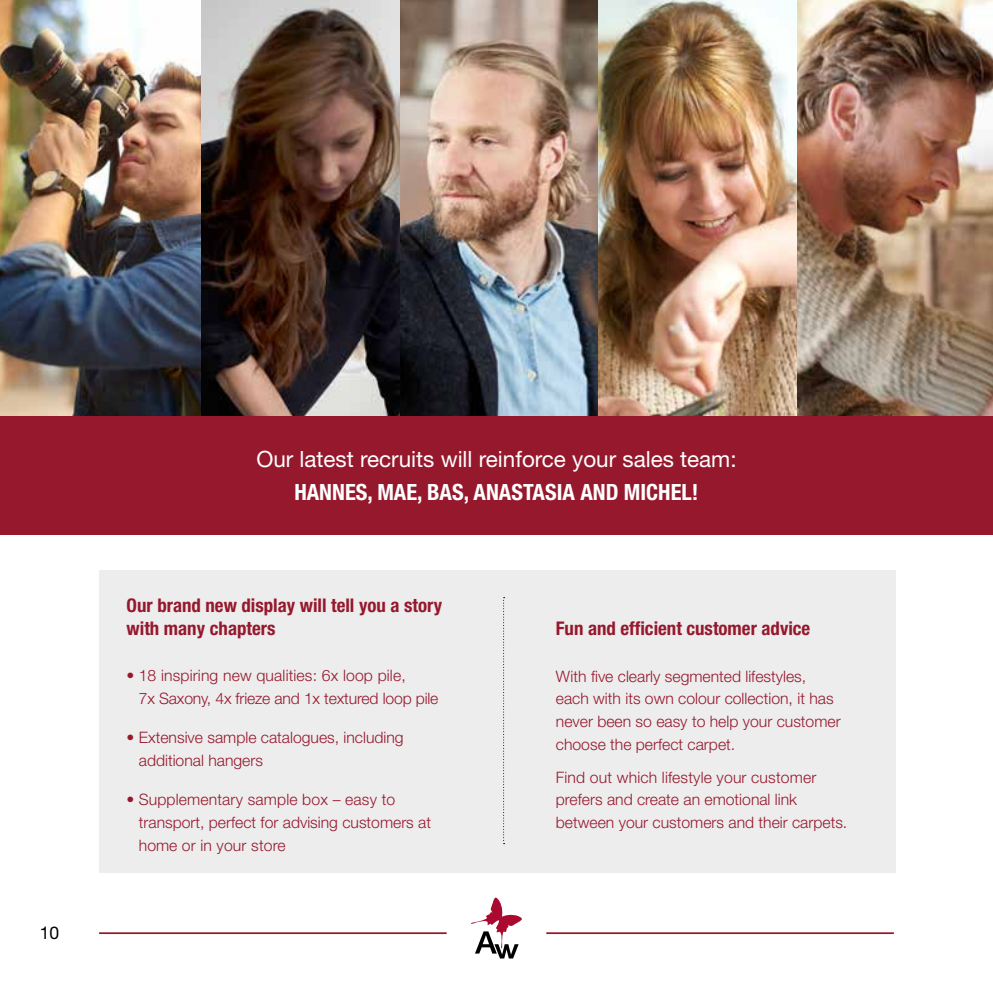
<style>
.page{position:relative;width:993px;height:993px;background:#fff}
.page>*{position:absolute;margin:0;border:0;box-sizing:border-box;transform-origin:0 0}
.t1{font:22.4px "Helvetica Neue";color:#fff}
.t2{font:700 condensed 22.4px "Helvetica Neue";color:#fff}
.t3{font:700 condensed 18.9px/22.6px "Helvetica Neue";color:#96182d}
.t4{font:17.5px "Helvetica Neue";color:#000}
.t5{font:300 15.75px/22.8px "Helvetica Neue";color:#96182d}
.s1{font-weight:400}
</style>
<div class="page">
<hr style="left:99px;top:931px;width:347px;height:2px;background:#96182d">
<hr style="left:546px;top:931px;width:347px;height:2px;background:#96182d">
<svg style="left:471px;top:897px;width:50px;height:61px"></svg>
<div style="left:99px;top:570px;width:796px;height:302px;background:#ededed"></div>
<img style="left:201px;top:0;width:791px;height:416px">
<img style="left:0;top:0;width:201px;height:416px">
<svg style="left:503px;top:597px;width:1px;height:244px"></svg>
<div style="left:0;top:416px;width:992px;height:118px;background:#96182d"></div>
<p class="t4" style="left:40px;top:922px;width:21px">10</p>
<h1 class="t1" style="left:256px;top:445px;width:481px">Our latest recruits will reinforce your sales team:</h1>
<h1 class="t2" style="left:294px;top:479px;width:405px">HANNES, MAE, BAS, ANASTASIA AND MICHEL!</h1>
<p class="t3" style="left:126px;top:593px;width:317px">Our brand new display will tell you a story with many chapters</p>
<p class="t5" style="left:139px;top:663px;width:301px;text-indent:-12px"><span class="s1">•</span> 18 inspiring new qualities: 6x loop pile,<br>7x Saxony, 4x frieze and 1x textured loop pile</p>
<p class="t5" style="left:139px;top:725px;width:266px;text-indent:-12px">• Extensive sample catalogues, including additional hangers</p>
<p class="t5" style="left:139px;top:787px;width:294px;text-indent:-12px">• Supplementary sample box – easy to transport, perfect for advising customers at home or in your store</p>
<p class="t3" style="left:555px;top:616px;width:256px">Fun and efficient customer advice</p>
<p class="t5" style="left:555px;top:664px;width:286px">With five clearly segmented lifestyles, each with its own colour collection, it has never been so easy to help your customer choose the perfect carpet.</p>
<p class="t5" style="left:555px;top:765px;width:293px">Find out which lifestyle your customer prefers and create an emotional link between your customers and their carpets.</p>
</div>
